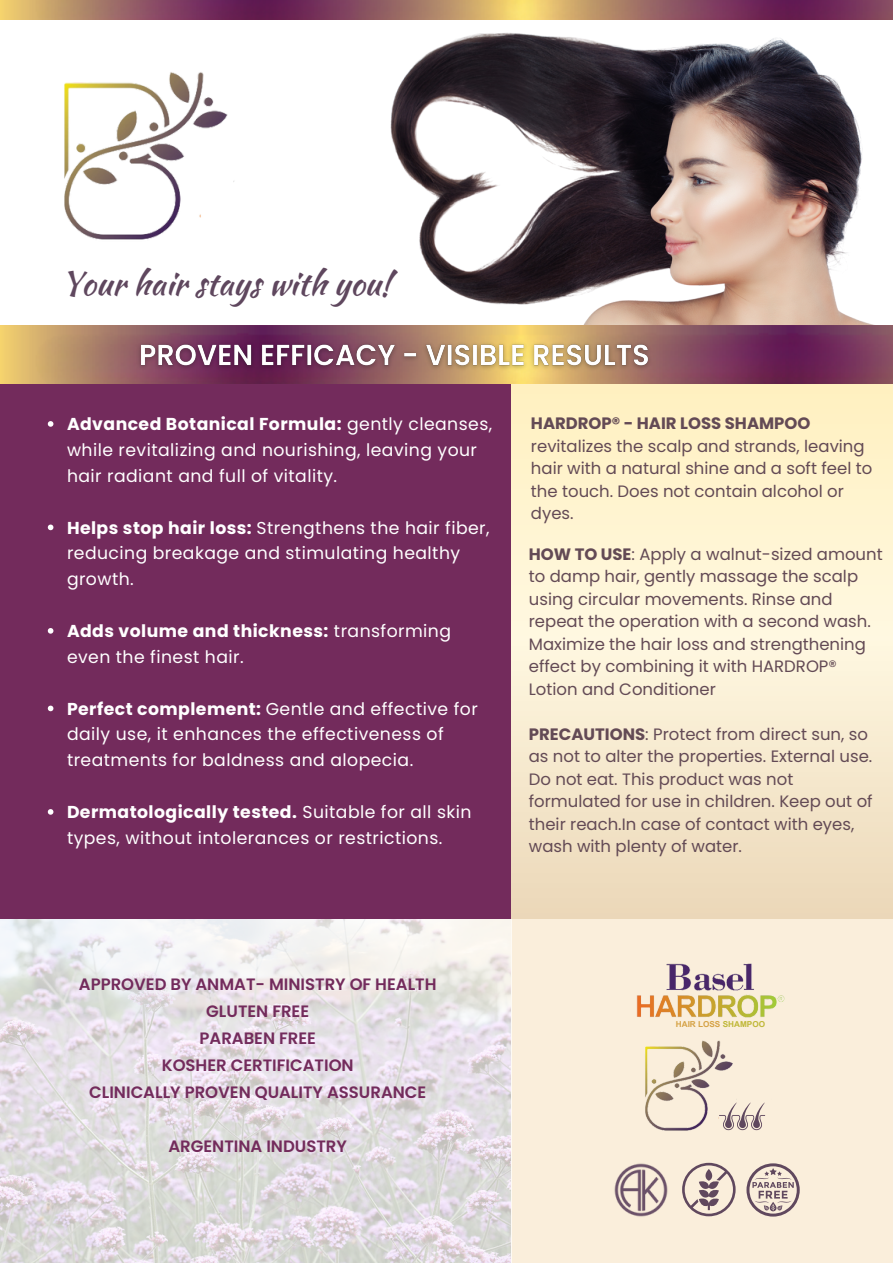
<style>
.page{position:relative;width:893px;height:1264px;background:#fff}
.page>*{position:absolute;margin:0;border:0;box-sizing:border-box;transform-origin:0 0}
.t1{font:33px "Kaushan Script";color:#5f475e}
.t2{font:17.25px/25.8px "Poppins";letter-spacing:.025em;color:#fff}
.t3{font:16.5px/22.5px "Poppins";color:#634a55}
.t4{font:600 16.5px "Poppins";color:#732b5c}
.t5{font:700 8.25px "Arial Unicode MS";color:#d5a245}
.s1{font-weight:700}
.s2{color:#bfb736}
</style>
<div class="page">
<svg style="left:511px;top:384px;width:381px;height:535px;background:#f9edce"></svg>
<div style="left:511px;top:919px;width:381px;height:343px;background:#faeedb"></div>
<img style="left:390px;top:32px;width:484px;height:293px">
<img style="left:0;top:0;width:892px;height:20px">
<div style="left:0;top:360px;width:511px;height:562px;background:#732b5c"></div>
<img style="left:0;top:325px;width:892px;height:59px">
<svg style="left:0;top:919px;width:511px;height:343px;background:#e4e0e4"></svg>
<img style="left:614px;top:1174px;width:54px;height:43px">
<svg style="left:746px;top:1174px;width:53px;height:42px"></svg>
<svg style="left:682px;top:1174px;width:53px;height:42px"></svg>
<img style="left:620px;top:963px;width:175px;height:211px">
<svg style="left:719px;top:1102px;width:46px;height:28px"></svg>
<img style="left:64px;top:72px;width:170px;height:168px">
<img style="left:132px;top:335px;width:525px;height:40px">
<svg style="left:48px;top:421px;width:5px;height:6px"></svg>
<svg style="left:48px;top:524px;width:5px;height:6px"></svg>
<svg style="left:48px;top:628px;width:5px;height:5px"></svg>
<svg style="left:48px;top:705px;width:5px;height:6px"></svg>
<svg style="left:48px;top:809px;width:5px;height:5px"></svg>
<p class="t1" style="left:61px;top:259px;width:331px">Your hair stays with you!</p>
<p class="t2" style="left:67px;top:411px;width:426px"><span class="s1">Advanced Botanical Formula:</span> gently cleanses, while revitalizing and nourishing, leaving your hair radiant and full of vitality.</p>
<p class="t2" style="left:67px;top:514px;width:424px"><span class="s1">Helps stop hair loss:</span> Strengthens the hair fiber, reducing breakage and stimulating healthy growth.</p>
<p class="t2" style="left:67px;top:618px;width:385px"><span class="s1">Adds volume and thickness:</span> transforming even the finest hair.</p>
<p class="t2" style="left:67px;top:695px;width:412px"><span class="s1">Perfect complement:</span> Gentle and effective for daily use, it enhances the effectiveness of treatments for baldness and alopecia.</p>
<p class="t2" style="left:67px;top:799px;width:406px"><span class="s1">Dermatologically tested.</span> Suitable for all skin types, without intolerances or restrictions.</p>
<p class="t3" style="left:531px;top:412px;width:343px"><span class="s1">HARDROP® - HAIR LOSS SHAMPOO </span>revitalizes the scalp and strands, leaving hair with a natural shine and a soft feel to the touch. Does not contain alcohol or dyes.</p>
<p class="t3" style="left:529px;top:543px;width:355px"><span class="s1">HOW TO USE</span>: Apply a walnut-sized amount to damp hair, gently massage the scalp using circular movements. Rinse and repeat the operation with a second wash.<br>Maximize the hair loss and strengthening effect by combining it with HARDROP® Lotion and Conditioner</p>
<p class="t3" style="left:529px;top:722px;width:345px"><span class="s1">PRECAUTIONS</span>: Protect from direct sun, so as not to alter the properties. External use.<br>Do not eat. This product was not formulated for use in children. Keep out of their reach.In case of contact with eyes, wash with plenty of water.</p>
<p class="t4" style="left:79px;top:972px;width:359px">APPROVED BY ANMAT- MINISTRY OF HEALTH</p>
<p class="t4" style="left:206px;top:999px;width:104px">GLUTEN FREE</p>
<p class="t4" style="left:199px;top:1026px;width:118px">PARABEN FREE</p>
<p class="t4" style="left:162px;top:1053px;width:193px">KOSHER CERTIFICATION</p>
<p class="t4" style="left:89px;top:1080px;width:338px">CLINICALLY PROVEN QUALITY ASSURANCE</p>
<p class="t4" style="left:168px;top:1134px;width:180px">ARGENTINA INDUSTRY</p>
<p class="t5" style="left:675px;top:1018px;width:91px">HAIR LOSS <span class="s2">SHAMPOO</span></p>
</div>
